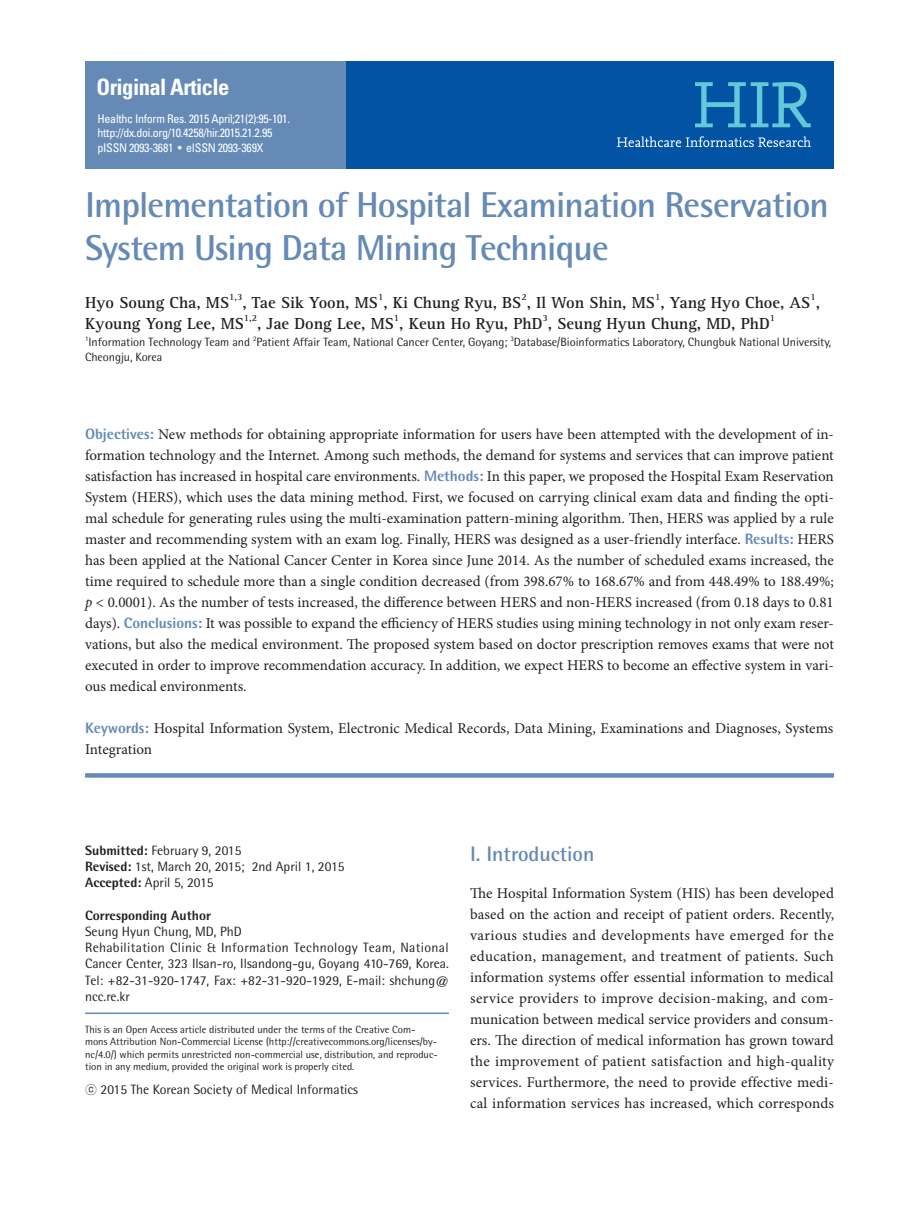
<style>
.page{position:relative;width:919px;height:1217px;background:#fff}
.page>*{position:absolute;margin:0;border:0;box-sizing:border-box;transform-origin:0 0}
.t1{font:700 36px/43.2px "Rotis Semi Sans Std";letter-spacing:-.025em;color:#658ab5}
.t2{font:700 condensed 22.5px "Univers LT Std";letter-spacing:-.025em;color:#fff}
.t3{font:700 21px "Rotis Semi Sans Std";color:#658ab5}
.t4{font:700 16.5px "Rotis Serif Std";color:#231f20}
.t5{font:15px/21px "Minion Pro";color:#231f20;text-align:justify}
.t6{font:13.5px/16.2px "Rotis Semi Sans Std";color:#231f20}
.t7{font:800 13.5px "Rotis Semi Sans Std";color:#231f20}
.t8{font:12px "Rotis Semi Sans Std";letter-spacing:-.005em;color:#231f20}
.t9{font:condensed 12px/14.4px "Univers LT Std";letter-spacing:-.025em;color:#fff}
.t10{font:10.5px/12.6px "Rotis Semi Sans Std";color:#231f20}
.t11{font:700 9.6px "Rotis Serif Std";color:#231f20}
.t12{font:7.05px "Rotis Semi Sans Std";color:#231f20}
.s1{font-family:"Rotis Semi Sans Std";font-weight:800;color:#658ab5}
.s2{font-style:italic}
.s3{font-weight:800}
.s4{font-family:"Gulim";font-size:12px}
</style>
<div class="page">
<div style="left:85px;top:61px;width:748px;height:107px;background:#0353a5"></div>
<div style="left:85px;top:61px;width:260px;height:107px;background:#658ab5"></div>
<svg style="left:695px;top:82px;width:115px;height:45px"></svg>
<svg style="left:617px;top:136px;width:193px;height:11px"></svg>
<svg style="left:85px;top:773px;width:748px;height:4px;background:#6b8eb8"></svg>
<hr style="left:85px;top:1012px;width:364px;height:1px;background:#658ab5">
<h2 class="t2" style="left:96px;top:73px;width:134px">Original Article</h2>
<p class="t9" style="left:97px;top:111px;width:194px">Healthc Inform Res. 2015 April;21(2):95-101. http://dx.doi.org/10.4258/hir.2015.21.2.95 pISSN 2093-3681 • eISSN 2093-369X</p>
<h1 class="t1" style="left:85px;top:183px;width:745px">Implementation of Hospital Examination Reservation<br>System Using Data Mining Technique</h1>
<p class="t4" style="left:85px;top:292px;width:146px">Hyo Soung Cha, MS</p>
<p class="t11" style="left:229px;top:291px;width:15px">1,3</p>
<p class="t4" style="left:242px;top:292px;width:579px">, Tae Sik Yoon, MS , Ki Chung Ryu, BS , Il Won Shin, MS , Yang Hyo Choe, AS ,</p>
<p class="t11" style="left:378px;top:291px;width:7px">1</p>
<p class="t11" style="left:521px;top:291px;width:7px">2</p>
<p class="t11" style="left:655px;top:291px;width:7px">1</p>
<p class="t11" style="left:810px;top:291px;width:7px">1</p>
<p class="t4" style="left:85px;top:313px;width:160px">Kyoung Yong Lee, MS</p>
<p class="t11" style="left:244px;top:312px;width:15px">1,2</p>
<p class="t4" style="left:257px;top:313px;width:514px">, Jae Dong Lee, MS , Keun Ho Ryu, PhD , Seung Hyun Chung, MD, PhD</p>
<p class="t11" style="left:394px;top:312px;width:7px">1</p>
<p class="t11" style="left:542px;top:312px;width:7px">3</p>
<p class="t11" style="left:769px;top:312px;width:7px">1</p>
<p class="t12" style="left:85px;top:334px;width:5px">1</p>
<p class="t8" style="left:89px;top:335px;width:163px">Information Technology Team and</p>
<p class="t12" style="left:253px;top:334px;width:5px">2</p>
<p class="t8" style="left:256px;top:335px;width:252px">Patient Affair Team, National Cancer Center, Goyang;</p>
<p class="t12" style="left:510px;top:334px;width:5px">3</p>
<p class="t8" style="left:514px;top:335px;width:319px">Database/Bioinformatics Laboratory, Chungbuk National University,</p>
<p class="t8" style="left:85px;top:349px;width:79px">Cheongju, Korea</p>
<p class="t5" style="left:85px;top:423px;width:750px"><span class="s1">Objectives:</span> New methods for obtaining appropriate information for users have been attempted with the development of in&shy;formation technology and the Internet. Among such methods, the demand for systems and services that can improve patient satisfaction has increased in hospital care environments. <span class="s1">Methods:</span> In this paper, we proposed the Hospital Exam Reservation System (HERS), which uses the data mining method. First, we focused on carrying clinical exam data and finding the opti&shy;mal schedule for generating rules using the multi-examination pattern-mining algorithm. Then, HERS was applied by a rule master and recommending system with an exam log. Finally, HERS was designed as a user-friendly interface. <span class="s1">Results:</span> HERS has been applied at the National Cancer Center in Korea since June 2014. As the number of scheduled exams increased, the time required to schedule more than a single condition decreased (from 398.67% to 168.67% and from 448.49% to 188.49%; <span class="s2">p</span> &lt; 0.0001). As the number of tests increased, the difference between HERS and non-HERS increased (from 0.18 days to 0.81 days). <span class="s1">Conclusions:</span> It was possible to expand the efficiency of HERS studies using mining technology in not only exam reser&shy;vations, but also the medical environment. The proposed system based on doctor prescription removes exams that were not executed in order to improve recommendation accuracy. In addition, we expect HERS to become an effective system in vari&shy;ous medical environments.</p>
<p class="t5" style="left:85px;top:717px;width:749px"><span class="s1">Keywords:</span> Hospital Information System, Electronic Medical Records, Data Mining, Examinations and Diagnoses, Systems<br>Integration</p>
<p class="t6" style="left:85px;top:841px;width:261px"><span class="s3">Submitted:</span> February 9, 2015<br><span class="s3">Revised:</span> 1st, March 20, 2015; 2nd April 1, 2015<br><span class="s3">Accepted:</span> April 5, 2015</p>
<p class="t7" style="left:85px;top:906px;width:127px">Corresponding Author</p>
<p class="t6" style="left:85px;top:922px;width:365px">Seung Hyun Chung, MD, PhD<br>Rehabilitation Clinic &amp; Information Technology Team, National Cancer Center, 323 Ilsan-ro, Ilsandong-gu, Goyang 410-769, Korea.<br>Tel: +82-31-920-1747, Fax: +82-31-920-1929, E-mail: shchung@ ncc.re.kr</p>
<p class="t10" style="left:85px;top:1022px;width:354px">This is an Open Access article distributed under the terms of the Creative Com&shy;mons Attribution Non-Commercial License (http://creativecommons.org/licenses/by&shy;nc/4.0/) which permits unrestricted non-commercial use, distribution, and reproduc&shy;tion in any medium, provided the original work is properly cited.</p>
<p class="t6" style="left:85px;top:1081px;width:274px"><span class="s4">ⓒ</span> 2015 The Korean Society of Medical Informatics</p>
<h3 class="t3" style="left:470px;top:841px;width:126px">I. Introduction</h3>
<p class="t5" style="left:470px;top:882px;width:365px">The Hospital Information System (HIS) has been developed based on the action and receipt of patient orders. Recently, various studies and developments have emerged for the education, management, and treatment of patients. Such information systems offer essential information to medical service providers to improve decision-making, and com&shy;munication between medical service providers and consum&shy;ers. The direction of medical information has grown toward the improvement of patient satisfaction and high-quality services. Furthermore, the need to provide effective medi&shy;cal information services has increased, which corresponds</p>
</div>
